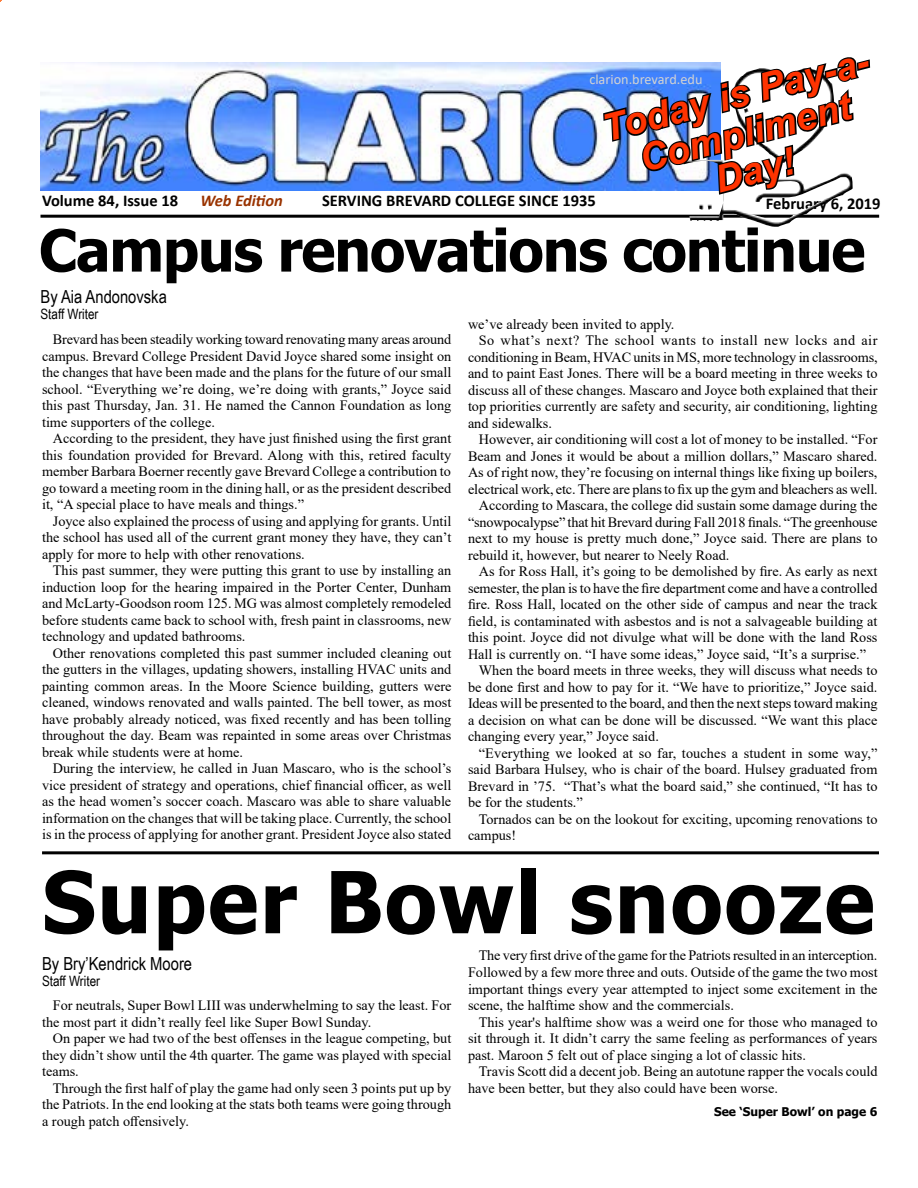
<style>
.page{position:relative;width:918px;height:1188px;background:#fff}
.page>*{position:absolute;margin:0;border:0;box-sizing:border-box;transform-origin:0 0}
.t1{font:700 85.5px "Tahoma";letter-spacing:.02em;color:#000}
.t2{font:700 58.05px "Tahoma";letter-spacing:-.02em;color:#000}
.t3{font:italic 700 37.5px/39px "Arial";color:#f30;text-align:center}
.t4{font:18px "Arial Narrow";color:#000}
.t5{font:700 16.5px "Calibri";color:#000}
.t6{font:italic 700 16.5px "Calibri";color:#930}
.t7{font:14.25px/16.5px "Times New Roman";color:#000;text-align:justify}
.t8{font:14.25px "Times New Roman";letter-spacing:.035em;color:#000}
.t9{font:14.25px "Arial Narrow";color:#000}
.t10{font:14.25px "Calibri";color:#d2d2d2}
.t11{font:700 12px "Tahoma";color:#000}
</style>
<div class="page">
<img style="left:40px;top:63px;width:562px;height:128px">
<hr style="left:40px;top:215px;width:839px;height:3px;background:#000">
<hr style="left:42px;top:851px;width:837px;height:3px;background:#000">
<svg style="left:602px;top:57px;width:270px;height:170px"></svg>
<h3 class="t3" style="left:598px;top:110px;width:281px;rotate:-14deg">Today is Pay-a-<br>Compliment<br>Day!</h3>
<p class="t10" style="left:589px;top:69px;width:115px">clarion.brevard.edu</p>
<p class="t5" style="left:42px;top:189px;width:138px">Volume 84, Issue 18</p>
<p class="t6" style="left:201px;top:189px;width:84px">Web Edition</p>
<p class="t5" style="left:322px;top:189px;width:275px">SERVING BREVARD COLLEGE SINCE 1935</p>
<p class="t5" style="left:766px;top:192px;width:116px">February 6, 2019</p>
<h2 class="t2" style="left:39px;top:210px;width:828px">Campus renovations continue</h2>
<p class="t4" style="left:40px;top:283px;width:128px">By Aia Andonovska</p>
<p class="t9" style="left:40px;top:304px;width:60px">Staff Writer</p>
<p class="t7" style="left:42px;top:331px;width:411px;text-indent:11px">Brevard has been steadily working toward renovating many areas around campus. Brevard College President David Joyce shared some insight on the changes that have been made and the plans for the future of our small school. “Everything we’re doing, we’re doing with grants,” Joyce said this past Thursday, Jan. 31. He named the Cannon Foundation as long time supporters of the college.</p>
<p class="t7" style="left:42px;top:430px;width:411px;text-indent:11px">According to the president, they have just finished using the first grant this foundation provided for Brevard. Along with this, retired faculty member Barbara Boerner recently gave Brevard College a contribution to go toward a meeting room in the dining hall, or as the president described it, “A special place to have meals and things.”</p>
<p class="t7" style="left:42px;top:512px;width:411px;text-indent:11px">Joyce also explained the process of using and applying for grants. Until the school has used all of the current grant money they have, they can’t apply for more to help with other renovations.</p>
<p class="t7" style="left:42px;top:562px;width:411px;text-indent:11px">This past summer, they were putting this grant to use by installing an induction loop for the hearing impaired in the Porter Center, Dunham and McLarty-Goodson room 125. MG was almost completely remodeled before students came back to school with, fresh paint in classrooms, new technology and updated bathrooms.</p>
<p class="t7" style="left:42px;top:644px;width:411px;text-indent:11px">Other renovations completed this past summer included cleaning out the gutters in the villages, updating showers, installing HVAC units and painting common areas. In the Moore Science building, gutters were cleaned, windows renovated and walls painted. The bell tower, as most have probably already noticed, was fixed recently and has been tolling throughout the day. Beam was repainted in some areas over Christmas break while students were at home.</p>
<p class="t7" style="left:42px;top:760px;width:411px;text-indent:11px">During the interview, he called in Juan Mascaro, who is the school’s vice president of strategy and operations, chief financial officer, as well as the head women’s soccer coach. Mascaro was able to share valuable information on the changes that will be taking place. Currently, the school is in the process of applying for another grant. President Joyce also stated</p>
<p class="t7" style="left:468px;top:315px;width:208px">we’ve already been invited to apply.</p>
<p class="t8" style="left:479px;top:330px;width:400px">So what’s next? The school wants to install new locks and air</p>
<p class="t7" style="left:468px;top:348px;width:411px">conditioning in Beam, HVAC units in MS, more technology in classrooms,</p>
<p class="t7" style="left:468px;top:365px;width:411px">and to paint East Jones. There will be a board meeting in three weeks to</p>
<p class="t7" style="left:468px;top:381px;width:411px">discuss all of these changes. Mascaro and Joyce both explained that their</p>
<p class="t7" style="left:468px;top:398px;width:411px">top priorities currently are safety and security, air conditioning, lighting</p>
<p class="t7" style="left:468px;top:414px;width:85px">and sidewalks.</p>
<p class="t7" style="left:479px;top:431px;width:400px">However, air conditioning will cost a lot of money to be installed. “For</p>
<p class="t7" style="left:468px;top:447px;width:411px">Beam and Jones it would be about a million dollars,” Mascaro shared.</p>
<p class="t7" style="left:468px;top:464px;width:411px">As of right now, they’re focusing on internal things like fixing up boilers,</p>
<p class="t7" style="left:468px;top:480px;width:411px">electrical work, etc. There are plans to fix up the gym and bleachers as well.</p>
<p class="t7" style="left:479px;top:497px;width:400px">According to Mascara, the college did sustain some damage during the</p>
<p class="t7" style="left:468px;top:513px;width:411px">“snowpocalypse” that hit Brevard during Fall 2018 finals. “The greenhouse</p>
<p class="t7" style="left:468px;top:530px;width:411px">next to my house is pretty much done,” Joyce said. There are plans to</p>
<p class="t7" style="left:468px;top:546px;width:263px">rebuild it, however, but nearer to Neely Road.</p>
<p class="t7" style="left:479px;top:563px;width:400px">As for Ross Hall, it’s going to be demolished by fire. As early as next</p>
<p class="t7" style="left:468px;top:579px;width:411px">semester, the plan is to have the fire department come and have a controlled</p>
<p class="t7" style="left:468px;top:596px;width:411px">fire. Ross Hall, located on the other side of campus and near the track</p>
<p class="t7" style="left:468px;top:612px;width:411px">field, is contaminated with asbestos and is not a salvageable building at</p>
<p class="t7" style="left:468px;top:629px;width:411px">this point. Joyce did not divulge what will be done with the land Ross</p>
<p class="t7" style="left:468px;top:645px;width:400px">Hall is currently on. “I have some ideas,” Joyce said, “It’s a surprise.”</p>
<p class="t7" style="left:479px;top:662px;width:400px">When the board meets in three weeks, they will discuss what needs to</p>
<p class="t7" style="left:468px;top:678px;width:411px">be done first and how to pay for it. “We have to prioritize,” Joyce said.</p>
<p class="t7" style="left:468px;top:695px;width:411px">Ideas will be presented to the board, and then the next steps toward making</p>
<p class="t7" style="left:468px;top:711px;width:411px">a decision on what can be done will be discussed. “We want this place</p>
<p class="t7" style="left:468px;top:728px;width:192px">changing every year,” Joyce said.</p>
<p class="t7" style="left:479px;top:744px;width:400px">“Everything we looked at so far, touches a student in some way,”</p>
<p class="t7" style="left:468px;top:761px;width:411px">said Barbara Hulsey, who is chair of the board. Hulsey graduated from</p>
<p class="t7" style="left:468px;top:777px;width:411px">Brevard in ’75. “That’s what the board said,” she continued, “It has to</p>
<p class="t7" style="left:468px;top:794px;width:116px">be for the students.”</p>
<p class="t7" style="left:479px;top:810px;width:400px">Tornados can be on the lookout for exciting, upcoming renovations to</p>
<p class="t7" style="left:468px;top:827px;width:50px">campus!</p>
<h1 class="t1" style="left:42px;top:842px;width:834px">Super Bowl snooze</h1>
<p class="t4" style="left:42px;top:950px;width:152px">By Bry’Kendrick Moore</p>
<p class="t9" style="left:42px;top:971px;width:60px">Staff Writer</p>
<p class="t7" style="left:468px;top:947px;width:411px;text-indent:11px">The very first drive of the game for the Patriots resulted in an interception.<br>Followed by a few more three and outs. Outside of the game the two most important things every year attempted to inject some excitement in the scene, the halftime show and the commercials.</p>
<p class="t7" style="left:468px;top:1013px;width:411px;text-indent:11px">This year's halftime show was a weird one for those who managed to sit through it. It didn’t carry the same feeling as performances of years past. Maroon 5 felt out of place singing a lot of classic hits.</p>
<p class="t7" style="left:468px;top:1063px;width:411px;text-indent:11px">Travis Scott did a decent job. Being an autotune rapper the vocals could have been better, but they also could have been worse.</p>
<p class="t7" style="left:42px;top:997px;width:411px;text-indent:11px">For neutrals, Super Bowl LIII was underwhelming to say the least. For the most part it didn’t really feel like Super Bowl Sunday.</p>
<p class="t7" style="left:42px;top:1030px;width:411px;text-indent:11px">On paper we had two of the best offenses in the league competing, but they didn’t show until the 4th quarter. The game was played with special teams.</p>
<p class="t7" style="left:42px;top:1079px;width:411px;text-indent:11px">Through the first half of play the game had only seen 3 points put up by the Patriots. In the end looking at the stats both teams were going through a rough patch offensively.</p>
<p class="t11" style="left:714px;top:1103px;width:165px">See ‘Super Bowl’ on page 6</p>
</div>
